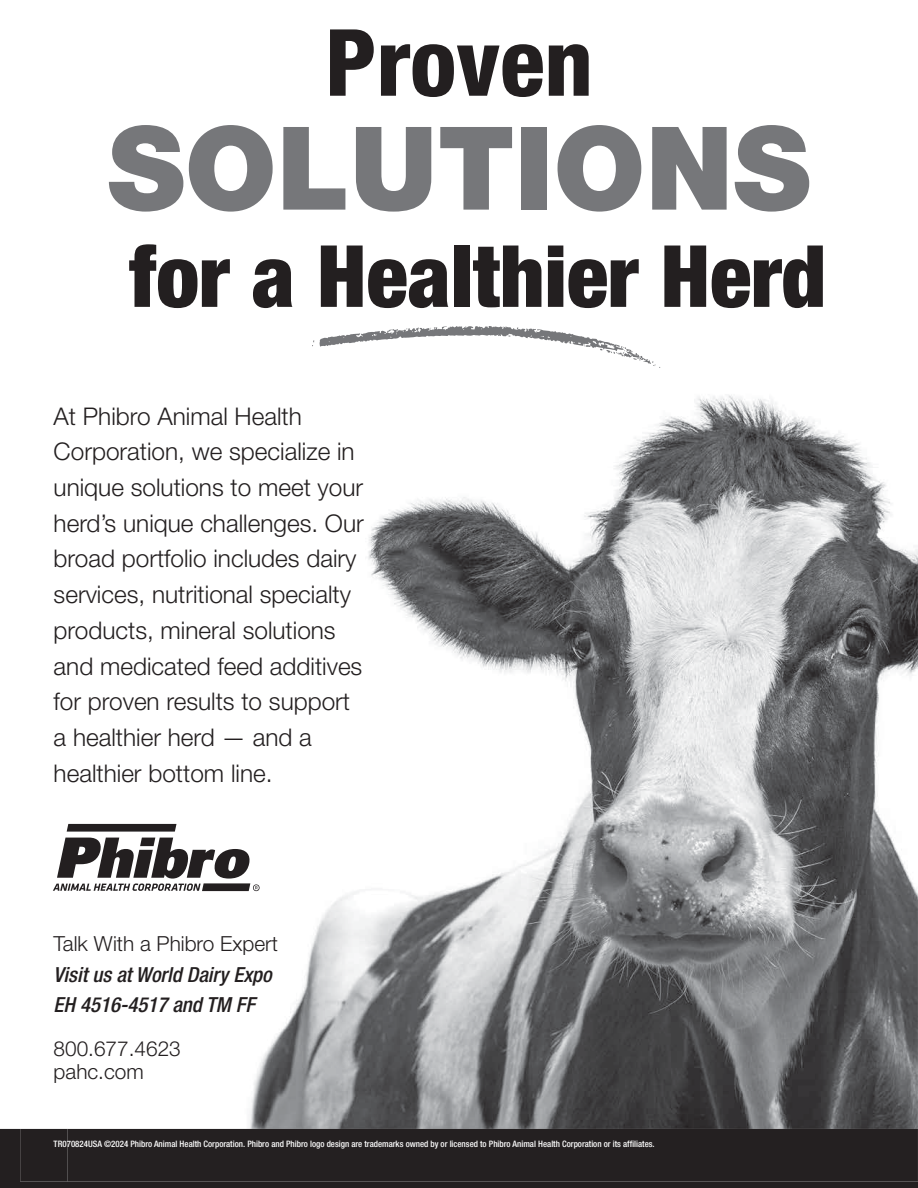
<style>
.page{position:relative;width:918px;height:1188px;background:#fff}
.page>*{position:absolute;margin:0;border:0;box-sizing:border-box;transform-origin:0 0}
.t1{font:900 115.65px "Helvetica Neue LT Std";color:#76777a}
.t2{font:800 condensed 92.85px "Helvetica Neue LT Std";letter-spacing:-.005em;color:#231f20}
.t3{font:900 condensed 85.95px "Helvetica Neue LT Std";color:#231f20}
.t4{font:300 24.3px/35.7px "Helvetica Neue LT Std";color:#231f20}
.t5{font:300 20.85px/22.2px "Helvetica Neue LT Std";color:#231f20}
.t6{font:italic 500 condensed 20.85px/30.5px "Helvetica Neue LT Std";color:#231f20}
.t7{font:500 condensed 8.85px "Helvetica Neue LT Std";color:#fff}
</style>
<div class="page">
<img style="left:67px;top:395px;width:851px;height:670px">
<svg style="left:20px;top:1065px;width:898px;height:64px"></svg>
<div style="left:0;top:1129px;width:918px;height:59px;background:#242021"></div>
<div style="left:20px;top:1129px;width:47px;height:53px;background:#231f20"></div>
<svg style="left:67px;top:824px;width:110px;height:8px"></svg>
<svg style="left:53px;top:838px;width:207px;height:53px"></svg>
<svg style="left:312px;top:326px;width:348px;height:42px"></svg>
<h2 class="t2" style="left:325px;top:6px;width:269px">Proven</h2>
<h1 class="t1" style="left:107px;top:99px;width:705px">SOLUTIONS</h1>
<h3 class="t3" style="left:129px;top:225px;width:699px">for a Healthier Herd</h3>
<p class="t4" style="left:54px;top:398px;width:312px">At Phibro Animal Health<br>Corporation, we specialize in unique solutions to meet your herd’s unique challenges. Our broad portfolio includes dairy services, nutritional specialty products, mineral solutions and medicated feed additives for proven results to support a healthier herd — and a healthier bottom line.</p>
<p class="t5" style="left:54px;top:932px;width:226px">Talk With a Phibro Expert</p>
<p class="t6" style="left:54px;top:959px;width:220px">Visit us at World Dairy Expo<br>EH 4516-4517 and TM FF</p>
<p class="t5" style="left:54px;top:1037px;width:129px">800.677.4623 pahc.com</p>
<p class="t7" style="left:54px;top:1138px;width:603px">TR070824USA ©2024 Phibro Animal Health Corporation. Phibro and Phibro logo design are trademarks owned by or licensed to Phibro Animal Health Corporation or its affiliates.</p>
</div>
